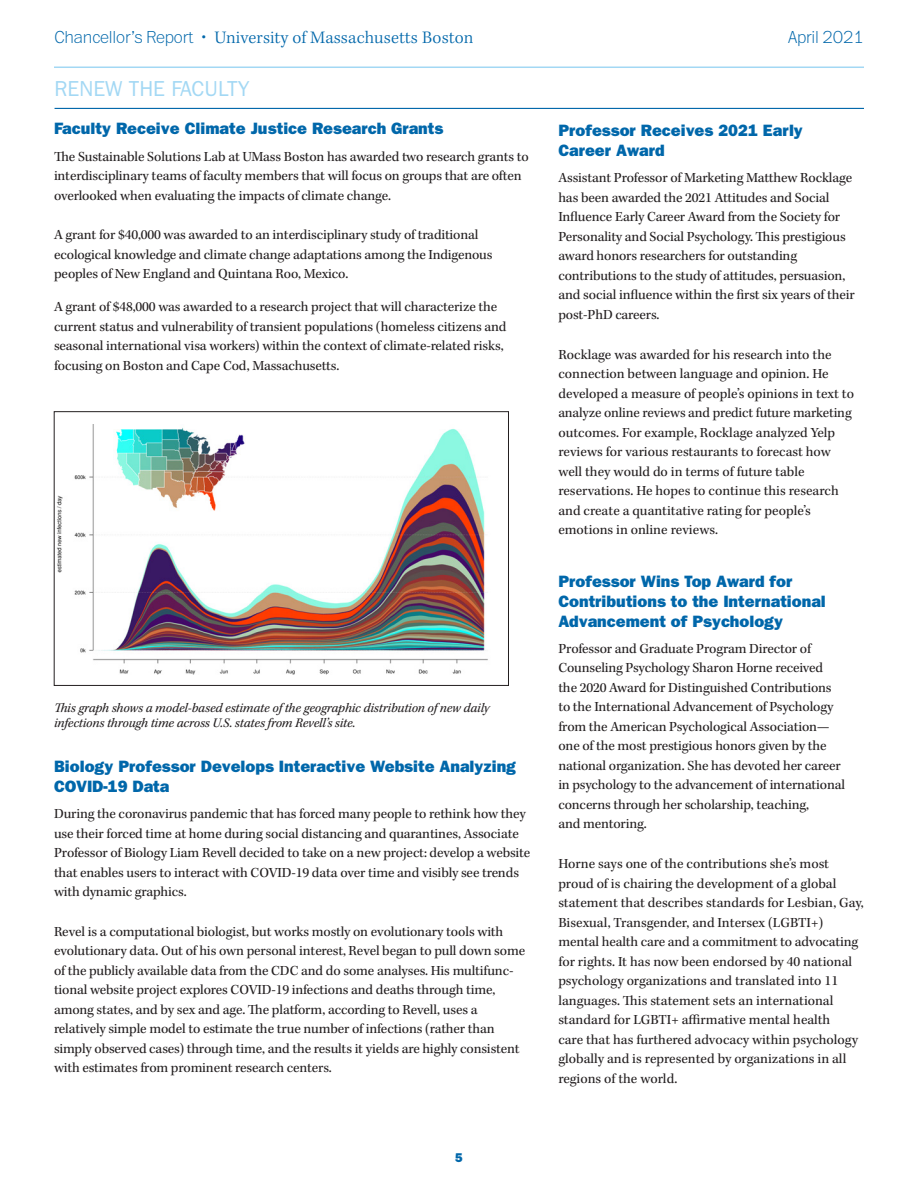
<style>
.page{position:relative;width:918px;height:1188px;background:#fff}
.page>*{position:absolute;margin:0;border:0;box-sizing:border-box;transform-origin:0 0}
.section_head_sw{font:21.75px "ITC Franklin Gothic Std";color:#a3d8f4}
.t1{font:300 18px "Kepler Std";letter-spacing:.005em;color:#0067aa}
.t2{font:100 18px "Franklin ITC Std";letter-spacing:-.01em;color:#0067aa}
.B_head_sw{font:16.5px/19.8px "ITC Franklin Gothic Std Hvy";color:#0067aa}
.Body_Copy_sw{font:14.25px/19.5px "Kepler Std";letter-spacing:-.005em;color:#231f20}
.B_head_sw-2{font:14.25px/19.5px "Kepler Std";letter-spacing:-.01em;color:#231f20}
.t3{font:italic 13.5px/15px "Kepler Std";letter-spacing:-.01em;color:#231f20}
.t4{font:12.75px "ITC Franklin Gothic Std Hvy";color:#0067aa}
.s1{font-family:"Franklin ITC Std";font-weight:100}
.s2{font-family:"ITC Franklin Gothic Std";font-weight:400}
</style>
<div class="page">
<hr style="left:54px;top:67px;width:810px;height:1px;background:#a3d8f4">
<hr style="left:55px;top:108px;width:809px;height:1px;background:#0067aa">
<img style="left:56px;top:425px;width:432px;height:250px">
<div style="left:54px;top:411px;width:455px;height:275px;border:1px solid #231f20"></div>
<p class="t1" style="left:55px;top:28px;width:421px"><span class="s1">Chancellor’s Report</span> <span class="s2">•</span> University of Massachusetts Boston</p>
<p class="t2" style="left:788px;top:29px;width:77px">April 2021</p>
<p class="section_head_sw" style="left:55px;top:76px;width:197px">RENEW THE FACULTY</p>
<p class="B_head_sw" style="left:54px;top:119px;width:391px">Faculty Receive Climate Justice Research Grants</p>
<p class="B_head_sw-2" style="left:54px;top:147px;width:476px">The Sustainable Solutions Lab at UMass Boston has awarded two research grants to interdisciplinary teams of faculty members that will focus on groups that are often overlooked when evaluating the impacts of climate change.</p>
<p class="Body_Copy_sw" style="left:54px;top:226px;width:426px">A grant for $40,000 was awarded to an interdisciplinary study of traditional</p>
<p class="Body_Copy_sw" style="left:54px;top:245px;width:440px">ecological knowledge and climate change adaptations among the Indigenous peoples of New England and Quintana Roo, Mexico.</p>
<p class="Body_Copy_sw" style="left:54px;top:298px;width:454px">A grant of $48,000 was awarded to a research project that will characterize the current status and vulnerability of transient populations (homeless citizens and seasonal international visa workers) within the context of climate-related risks, focusing on Boston and Cape Cod, Massachusetts.</p>
<p class="B_head_sw" style="left:558px;top:121px;width:246px">Professor Receives 2021 Early</p>
<p class="B_head_sw" style="left:558px;top:141px;width:108px">Career Award</p>
<p class="B_head_sw-2" style="left:558px;top:169px;width:298px">Assistant Professor of Marketing Matthew Rocklage has been awarded the 2021 Attitudes and Social Influence Early Career Award from the Society for Personality and Social Psychology. This prestigious award honors researchers for outstanding contributions to the study of attitudes, persuasion, and social influence within the first six years of their post-PhD careers.</p>
<p class="Body_Copy_sw" style="left:558px;top:345px;width:275px">Rocklage was awarded for his research into the</p>
<p class="Body_Copy_sw" style="left:558px;top:365px;width:272px">connection between language and opinion. He</p>
<p class="Body_Copy_sw" style="left:558px;top:384px;width:297px">developed a measure of people’s opinions in text to analyze online reviews and predict future marketing outcomes. For example, Rocklage analyzed Yelp reviews for various restaurants to forecast how</p>
<p class="Body_Copy_sw" style="left:558px;top:462px;width:248px">well they would do in terms of future table</p>
<p class="Body_Copy_sw" style="left:558px;top:482px;width:282px">reservations. He hopes to continue this research</p>
<p class="Body_Copy_sw" style="left:558px;top:501px;width:254px">and create a quantitative rating for people’s</p>
<p class="Body_Copy_sw" style="left:558px;top:521px;width:161px">emotions in online reviews.</p>
<p class="t3" style="left:54px;top:701px;width:437px">This graph shows a model-based estimate of the geographic distribution of new daily infections through time across U.S. states from Revell’s site.</p>
<p class="B_head_sw" style="left:54px;top:757px;width:463px">Biology Professor Develops Interactive Website Analyzing<br>COVID-19 Data</p>
<p class="B_head_sw-2" style="left:54px;top:804px;width:478px">During the coronavirus pandemic that has forced many people to rethink how they use their forced time at home during social distancing and quarantines, Associate Professor of Biology Liam Revell decided to take on a new project: develop a website that enables users to interact with COVID-19 data over time and visibly see trends with dynamic graphics.</p>
<p class="Body_Copy_sw" style="left:54px;top:922px;width:451px">Revel is a computational biologist, but works mostly on evolutionary tools with</p>
<p class="Body_Copy_sw" style="left:54px;top:942px;width:473px">evolutionary data. Out of his own personal interest, Revel began to pull down some of the publicly available data from the CDC and do some analyses. His multifunc&shy;tional website project explores COVID-19 infections and deaths through time, among states, and by sex and age. The platform, according to Revell, uses a</p>
<p class="Body_Copy_sw" style="left:54px;top:1020px;width:442px">relatively simple model to estimate the true number of infections (rather than</p>
<p class="Body_Copy_sw" style="left:54px;top:1039px;width:467px">simply observed cases) through time, and the results it yields are highly consistent with estimates from prominent research centers.</p>
<p class="t4" style="left:455px;top:1150px;width:9px">5</p>
<p class="B_head_sw" style="left:558px;top:572px;width:269px">Professor Wins Top Award for<br>Contributions to the International<br>Advancement of Psychology</p>
<p class="B_head_sw-2" style="left:558px;top:639px;width:288px">Professor and Graduate Program Director of Counseling Psychology Sharon Horne received the 2020 Award for Distinguished Contributions to the International Advancement of Psychology from the American Psychological Association— one of the most prestigious honors given by the national organization. She has devoted her career in psychology to the advancement of international concerns through her scholarship, teaching,</p>
<p class="B_head_sw-2" style="left:558px;top:815px;width:90px">and mentoring.</p>
<p class="Body_Copy_sw" style="left:558px;top:854px;width:307px">Horne says one of the contributions she’s most proud of is chairing the development of a global statement that describes standards for Lesbian, Gay, Bisexual, Transgender, and Intersex (LGBTI+)</p>
<p class="Body_Copy_sw" style="left:558px;top:932px;width:302px">mental health care and a commitment to advocating for rights. It has now been endorsed by 40 national psychology organizations and translated into 11 languages. This statement sets an international standard for LGBTI+ affirmative mental health</p>
<p class="Body_Copy_sw" style="left:558px;top:1030px;width:301px">care that has furthered advocacy within psychology globally and is represented by organizations in all regions of the world.</p>
</div>
